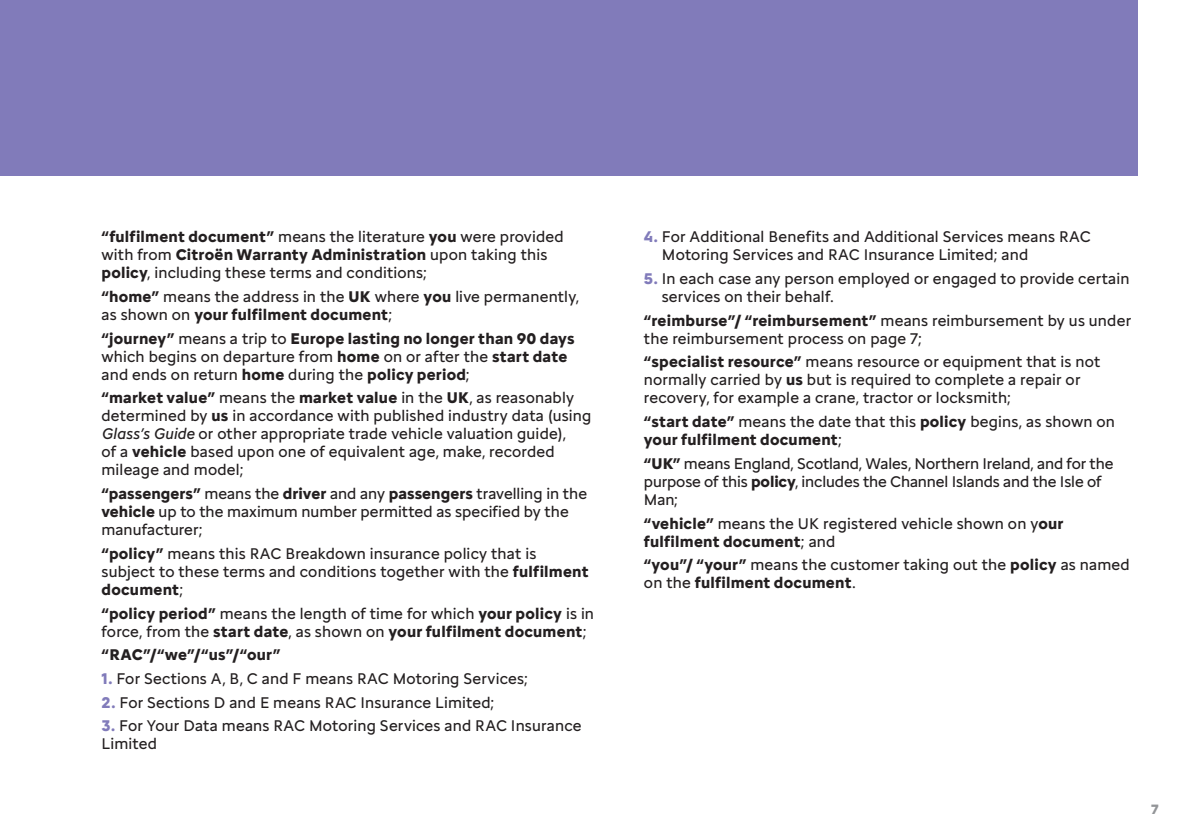
<style>
.page{position:relative;width:1191px;height:840px;background:#fff}
.page>*{position:absolute;margin:0;border:0;box-sizing:border-box;transform-origin:0 0}
.t1{font:16px/18px "Citroen Type";letter-spacing:.01em;color:#231f20}
.t2{font:700 16px/18px "Citroen Type";letter-spacing:.015em;color:#231f20}
.t3{font:700 14px "Citroen Type";color:#939598}
.s1{font-weight:700}
.s2{font-style:italic}
.s3{font-weight:700;color:#817bba}
.s4{font-weight:400}
</style>
<div class="page">
<div style="left:0;top:0;width:1138px;height:175px;background:#817bba"></div>
<p class="t1" style="left:101px;top:227px;width:464px"><span class="s1">“fulfilment document”</span> means the literature <span class="s1">you</span> were provided with from <span class="s1">Citroën Warranty Administration</span> upon taking this <span class="s1">policy</span>, including these terms and conditions;</p>
<p class="t1" style="left:101px;top:286px;width:479px"><span class="s1">“home”</span> means the address in the <span class="s1">UK</span> where <span class="s1">you</span> live permanently, as shown on <span class="s1">your fulfilment document</span>;</p>
<p class="t1" style="left:101px;top:328px;width:474px"><span class="s1">“journey”</span> means a trip to <span class="s1">Europe lasting no longer than 90 days </span>which begins on departure from <span class="s1">home</span> on or after the <span class="s1">start date </span>and ends on return <span class="s1">home</span> during the <span class="s1">policy period</span>;</p>
<p class="t1" style="left:101px;top:388px;width:491px"><span class="s1">“market value”</span> means the <span class="s1">market value</span> in the <span class="s1">UK</span>, as reasonably determined by <span class="s1">us</span> in accordance with published industry data (using <span class="s2">Glass’s Guide</span> or other appropriate trade vehicle valuation guide),<br>of a <span class="s1">vehicle</span> based upon one of equivalent age, make, recorded mileage and model;</p>
<p class="t1" style="left:101px;top:483px;width:487px"><span class="s1">“passengers”</span> means the <span class="s1">driver</span> and any <span class="s1">passengers</span> travelling in the <span class="s1">vehicle</span> up to the maximum number permitted as specified by the manufacturer;</p>
<p class="t1" style="left:101px;top:543px;width:489px"><span class="s1">“policy”</span> means this RAC Breakdown insurance policy that is subject to these terms and conditions together with the <span class="s1">fulfilment document</span>;</p>
<p class="t1" style="left:101px;top:603px;width:494px"><span class="s1">“policy period”</span> means the length of time for which <span class="s1">your policy</span> is in force, from the <span class="s1">start date</span>, as shown on <span class="s1">your fulfilment document</span>;</p>
<p class="t2" style="left:101px;top:644px;width:180px">“RAC”/“we”/“us”/“our”</p>
<p class="t1" style="left:101px;top:668px;width:428px"><span class="s3">1.</span> For Sections A, B, C and F means RAC Motoring Services;</p>
<p class="t1" style="left:101px;top:692px;width:394px"><span class="s3">2.</span> For Sections D and E means RAC Insurance Limited;</p>
<p class="t1" style="left:101px;top:715px;width:481px"><span class="s3">3.</span> For Your Data means RAC Motoring Services and RAC Insurance<br>Limited</p>
<p class="t1" style="left:662px;top:227px;width:430px;text-indent:-18px"><span class="s3">4.</span> For Additional Benefits and Additional Services means RAC<br>Motoring Services and RAC Insurance Limited; and</p>
<p class="t1" style="left:662px;top:268px;width:469px;text-indent:-18px"><span class="s3">5.</span> In each case any person employed or engaged to provide certain services on their behalf.</p>
<p class="t1" style="left:644px;top:310px;width:488px"><span class="s1">“reimburse”/ “reimbursement”</span> means reimbursement by us under the reimbursement process on page 7;</p>
<p class="t1" style="left:644px;top:352px;width:458px"><span class="s1">“specialist resource”</span> means resource or equipment that is not normally carried by <span class="s1">us</span> but is required to complete a repair or recovery, for example a crane, tractor or locksmith;</p>
<p class="t2" style="left:644px;top:411px;width:472px">“start date” <span class="s4">means the date that this</span> policy <span class="s4">begins, as shown on </span>your fulfilment document<span class="s4">;</span></p>
<p class="t1" style="left:644px;top:453px;width:471px"><span class="s1">“UK”</span> means England, Scotland, Wales, Northern Ireland, and for the purpose of this <span class="s1">policy</span>, includes the Channel Islands and the Isle of<br>Man;</p>
<p class="t1" style="left:644px;top:513px;width:421px"><span class="s1">“vehicle”</span> means the UK registered vehicle shown on y<span class="s1">our fulfilment document</span>; and</p>
<p class="t1" style="left:644px;top:554px;width:487px"><span class="s1">“you”/ “your”</span> means the customer taking out the <span class="s1">policy</span> as named on the <span class="s1">fulfilment document</span>.</p>
<p class="t3" style="left:1151px;top:797px;width:9px">7</p>
</div>
